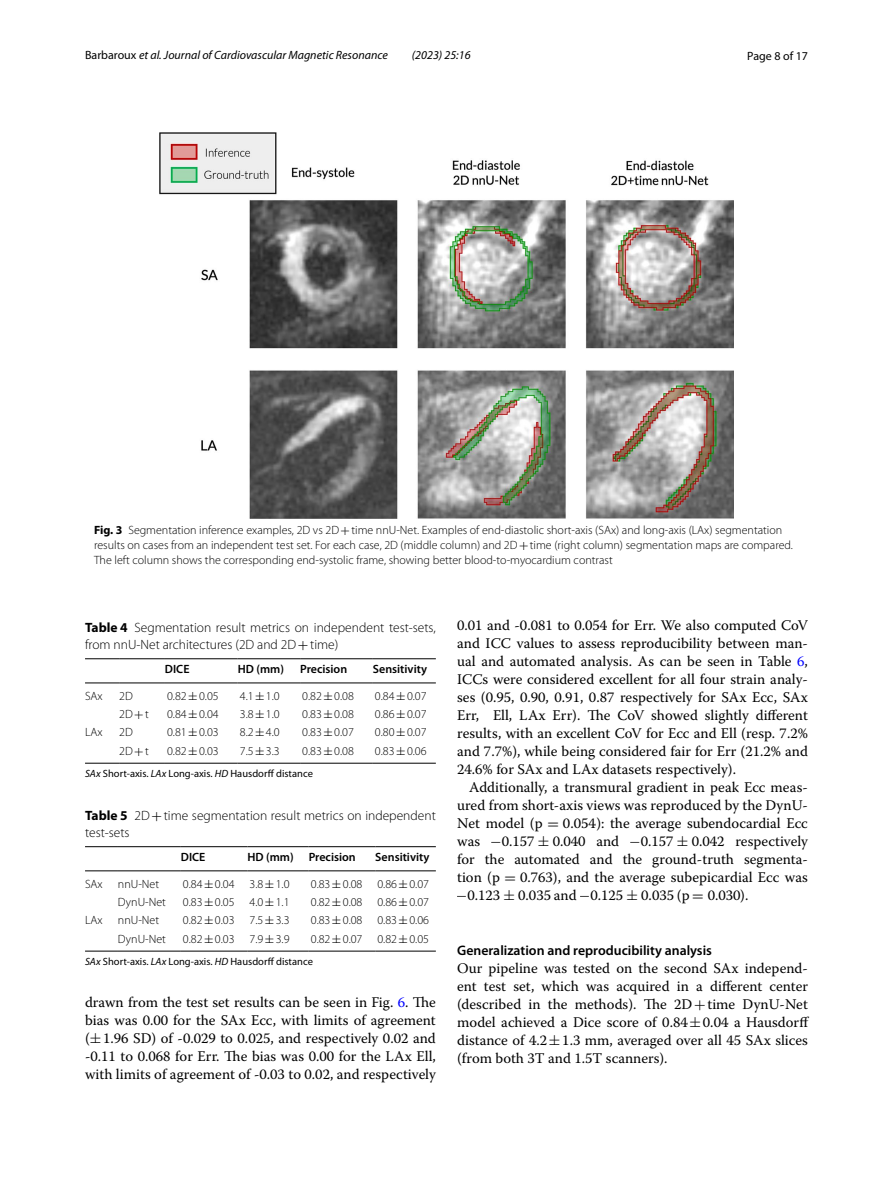
<style>
.page{position:relative;width:893px;height:1187px;background:#fff}
.page>*{position:absolute;margin:0;border:0;box-sizing:border-box;transform-origin:0 0}
.t1{font:14.7px/18px "Warnock Pro";color:#000;text-align:justify}
.t2{font:14.7px "Warnock Pro Regular 24";color:#000}
.t3{font:600 13.8px "Myriad Pro";color:#000}
.t4{font:300 13.5px/16.5px "Myriad Pro";color:#000}
.t5{font:300 12px/15px "Myriad Pro";color:#000}
.t6{font:italic 12px "Myriad Pro";color:#000}
.t7{font:600 12px "Myriad Pro";color:#000}
.t8{font:12px "Myriad Pro";color:#000}
.t9{font:10.5px "Myriad Pro";color:#000}
.s1{font-style:normal}
.s2{font-weight:700}
.s3{font-family:"MTSY";font-weight:400}
.s4{font-style:italic}
.s5{color:#00f}
.s6{font-family:"MTSY"}
.s7{font-family:"MTSYN16"}
.s8{font-family:"Warnock Pro Regular 27"}
.s9{font-family:"MTSYN17"}
.s10{font-family:"Warnock Pro Regular 28"}
.s11{font-family:"MTSYN18"}
.s12{font-family:"Warnock Pro Regular 29"}
.s13{font-family:"MTSYN12"}
.s14{font-family:"Warnock Pro Regular 23"}
.s15{font-family:"MTSYN13"}
.s16{font-family:"Warnock Pro"}
.s17{font-family:"MTSYN14"}
.s18{font-family:"Warnock Pro Regular 25"}
.s19{font-family:"MTSYN15"}
.s20{font-family:"Warnock Pro Regular 26"}
</style>
<div class="page">
<img style="left:159px;top:133px;width:574px;height:385px">
<hr style="left:85px;top:658px;width:34px;height:1px;background:#000">
<hr style="left:85px;top:682px;width:34px;height:1px;background:#000">
<hr style="left:119px;top:658px;width:46px;height:1px;background:#000">
<hr style="left:119px;top:682px;width:46px;height:1px;background:#000">
<hr style="left:165px;top:658px;width:73px;height:1px;background:#000">
<hr style="left:165px;top:682px;width:73px;height:1px;background:#000">
<hr style="left:238px;top:658px;width:62px;height:1px;background:#000">
<hr style="left:238px;top:682px;width:62px;height:1px;background:#000">
<hr style="left:300px;top:658px;width:73px;height:1px;background:#000">
<hr style="left:300px;top:682px;width:73px;height:1px;background:#000">
<hr style="left:373px;top:658px;width:63px;height:1px;background:#000">
<hr style="left:373px;top:682px;width:63px;height:1px;background:#000">
<hr style="left:85px;top:762px;width:34px;height:1px;background:#000">
<hr style="left:119px;top:762px;width:46px;height:1px;background:#000">
<hr style="left:165px;top:762px;width:73px;height:1px;background:#000">
<hr style="left:238px;top:762px;width:62px;height:1px;background:#000">
<hr style="left:300px;top:762px;width:73px;height:1px;background:#000">
<hr style="left:373px;top:762px;width:63px;height:1px;background:#000">
<hr style="left:85px;top:846px;width:33px;height:1px;background:#000">
<hr style="left:85px;top:870px;width:33px;height:1px;background:#000">
<hr style="left:118px;top:846px;width:63px;height:1px;background:#000">
<hr style="left:118px;top:870px;width:63px;height:1px;background:#000">
<hr style="left:181px;top:846px;width:66px;height:1px;background:#000">
<hr style="left:181px;top:870px;width:66px;height:1px;background:#000">
<hr style="left:247px;top:846px;width:62px;height:1px;background:#000">
<hr style="left:247px;top:870px;width:62px;height:1px;background:#000">
<hr style="left:309px;top:846px;width:66px;height:1px;background:#000">
<hr style="left:309px;top:870px;width:66px;height:1px;background:#000">
<hr style="left:375px;top:846px;width:61px;height:1px;background:#000">
<hr style="left:375px;top:870px;width:61px;height:1px;background:#000">
<hr style="left:85px;top:950px;width:33px;height:1px;background:#000">
<hr style="left:118px;top:950px;width:63px;height:1px;background:#000">
<hr style="left:181px;top:950px;width:66px;height:1px;background:#000">
<hr style="left:247px;top:950px;width:62px;height:1px;background:#000">
<hr style="left:309px;top:950px;width:66px;height:1px;background:#000">
<hr style="left:375px;top:950px;width:61px;height:1px;background:#000">
<p class="t6" style="left:85px;top:48px;width:304px"><span class="s1">Barbaroux</span> et al. Journal of Cardiovascular Magnetic Resonance</p>
<p class="t6" style="left:412px;top:48px;width:60px">(2023) 25:16</p>
<p class="t8" style="left:747px;top:48px;width:62px">Page 8 of 17</p>
<p class="t5" style="left:94px;top:522px;width:700px"><span class="s2">Fig. 3</span> Segmentation inference examples, 2D vs 2D<span class="s3">+</span>time nnU-Net. Examples of end-diastolic short-axis (SAx) and long-axis (LAx) segmentation results on cases from an independent test set. For each case, 2D (middle column) and 2D<span class="s3">+</span>time (right column) segmentation maps are compared.<br>The left column shows the corresponding end-systolic frame, showing better blood-to-myocardium contrast</p>
<p class="t4" style="left:85px;top:619px;width:352px"><span class="s2">Table 4</span> Segmentation result metrics on independent test-sets, from nnU-Net architectures (2D and 2D<span class="s3">+</span>time)</p>
<p class="t7" style="left:165px;top:661px;width:26px">DICE</p>
<p class="t7" style="left:238px;top:661px;width:48px">HD (mm)</p>
<p class="t7" style="left:300px;top:661px;width:49px">Precision</p>
<p class="t7" style="left:373px;top:661px;width:56px">Sensitivity</p>
<p class="t5" style="left:85px;top:688px;width:19px">SAx</p>
<p class="t5" style="left:119px;top:688px;width:15px">2D</p>
<p class="t5" style="left:167px;top:688px;width:53px">0.82<span class="s3">±</span>0.05</p>
<p class="t5" style="left:240px;top:688px;width:41px">4.1<span class="s3">±</span>1.0</p>
<p class="t5" style="left:302px;top:688px;width:53px">0.82<span class="s3">±</span>0.08</p>
<p class="t5" style="left:375px;top:688px;width:53px">0.84<span class="s3">±</span>0.07</p>
<p class="t5" style="left:119px;top:707px;width:31px">2D<span class="s3">+</span>t</p>
<p class="t5" style="left:167px;top:707px;width:53px">0.84<span class="s3">±</span>0.04</p>
<p class="t5" style="left:240px;top:707px;width:41px">3.8<span class="s3">±</span>1.0</p>
<p class="t5" style="left:302px;top:707px;width:53px">0.83<span class="s3">±</span>0.08</p>
<p class="t5" style="left:375px;top:707px;width:53px">0.86<span class="s3">±</span>0.07</p>
<p class="t5" style="left:85px;top:725px;width:19px">LAx</p>
<p class="t5" style="left:119px;top:725px;width:15px">2D</p>
<p class="t5" style="left:167px;top:725px;width:53px">0.81<span class="s3">±</span>0.03</p>
<p class="t5" style="left:240px;top:725px;width:41px">8.2<span class="s3">±</span>4.0</p>
<p class="t5" style="left:302px;top:725px;width:53px">0.83<span class="s3">±</span>0.07</p>
<p class="t5" style="left:375px;top:725px;width:53px">0.80<span class="s3">±</span>0.07</p>
<p class="t5" style="left:119px;top:743px;width:31px">2D<span class="s3">+</span>t</p>
<p class="t5" style="left:167px;top:743px;width:53px">0.82<span class="s3">±</span>0.03</p>
<p class="t5" style="left:240px;top:743px;width:41px">7.5<span class="s3">±</span>3.3</p>
<p class="t5" style="left:302px;top:743px;width:53px">0.83<span class="s3">±</span>0.08</p>
<p class="t5" style="left:375px;top:743px;width:53px">0.83<span class="s3">±</span>0.06</p>
<p class="t9" style="left:85px;top:767px;width:229px"><span class="s4">SAx</span> Short-axis. <span class="s4">LAx</span> Long-axis. <span class="s4">HD</span> Hausdorff distance</p>
<p class="t4" style="left:85px;top:807px;width:352px"><span class="s2">Table 5</span> 2D<span class="s3">+</span>time segmentation result metrics on independent test-sets</p>
<p class="t7" style="left:181px;top:849px;width:26px">DICE</p>
<p class="t7" style="left:247px;top:849px;width:110px">HD (mm) Precision</p>
<p class="t7" style="left:375px;top:849px;width:56px">Sensitivity</p>
<p class="t5" style="left:85px;top:876px;width:19px">SAx</p>
<p class="t5" style="left:118px;top:876px;width:43px">nnU-Net</p>
<p class="t5" style="left:183px;top:876px;width:108px">0.84<span class="s3">±</span>0.04 3.8<span class="s3">±</span>1.0</p>
<p class="t5" style="left:311px;top:876px;width:120px">0.83<span class="s3">±</span>0.08 0.86<span class="s3">±</span>0.07</p>
<p class="t5" style="left:118px;top:894px;width:49px">DynU-Net</p>
<p class="t5" style="left:183px;top:894px;width:108px">0.83<span class="s3">±</span>0.05 4.0<span class="s3">±</span>1.1</p>
<p class="t5" style="left:311px;top:894px;width:120px">0.82<span class="s3">±</span>0.08 0.86<span class="s3">±</span>0.07</p>
<p class="t5" style="left:85px;top:913px;width:19px">LAx</p>
<p class="t5" style="left:118px;top:912px;width:43px">nnU-Net</p>
<p class="t5" style="left:183px;top:912px;width:108px">0.82<span class="s3">±</span>0.03 7.5<span class="s3">±</span>3.3</p>
<p class="t5" style="left:311px;top:912px;width:120px">0.83<span class="s3">±</span>0.08 0.83<span class="s3">±</span>0.06</p>
<p class="t5" style="left:118px;top:931px;width:49px">DynU-Net</p>
<p class="t5" style="left:183px;top:931px;width:108px">0.82<span class="s3">±</span>0.03 7.9<span class="s3">±</span>3.9</p>
<p class="t5" style="left:311px;top:931px;width:120px">0.82<span class="s3">±</span>0.07 0.82<span class="s3">±</span>0.05</p>
<p class="t9" style="left:85px;top:955px;width:229px"><span class="s4">SAx</span> Short-axis. <span class="s4">LAx</span> Long-axis. <span class="s4">HD</span> Hausdorff distance</p>
<p class="t1" style="left:85px;top:993px;width:352px">drawn from the test set results can be seen in Fig. <span class="s5">6</span>. The bias was 0.00 for the SAx Ecc, with limits of agreement (<span class="s6">±</span>1.96 SD) of -0.029 to 0.025, and respectively 0.02 and -0.11 to 0.068 for Err. The bias was 0.00 for the LAx Ell, with limits of agreement of -0.03 to 0.02, and respectively</p>
<p class="t1" style="left:457px;top:616px;width:352px">0.01 and -0.081 to 0.054 for Err. We also computed CoV and ICC values to assess reproducibility between man&shy;ual and automated analysis. As can be seen in Table <span class="s5">6</span>, ICCs were considered excellent for all four strain analy&shy;ses (0.95, 0.90, 0.91, 0.87 respectively for SAx Ecc, SAx Err, Ell, LAx Err). The CoV showed slightly different results, with an excellent CoV for Ecc and Ell (resp. 7.2% and 7.7%), while being considered fair for Err (21.2% and 24.6% for SAx and LAx datasets respectively).</p>
<p class="t1" style="left:457px;top:778px;width:352px;text-indent:12px">Additionally, a transmural gradient in peak Ecc meas&shy;ured from short-axis views was reproduced by the DynU-Net model (p <span class="s7">=</span> <span class="s8">0.054</span>): the average subendocardial Ecc was <span class="s9">−</span><span class="s10">0.157</span> <span class="s9">±</span> <span class="s10">0.040</span> and <span class="s11">−</span><span class="s12">0.157</span> <span class="s11">±</span> <span class="s12">0.042</span> respectively for the automated and the ground-truth segmenta&shy;tion (p <span class="s13">=</span> <span class="s14">0.763</span>), and the average subepicardial Ecc was</p>
<p class="t2" style="left:456px;top:886px;width:294px"><span class="s15">−</span>0.123 <span class="s15">±</span> 0.035 <span class="s16">and</span> <span class="s17">−</span><span class="s18">0.125</span> <span class="s17">±</span> <span class="s18">0.035</span> <span class="s16">(p</span> <span class="s19">=</span> <span class="s20">0.030</span><span class="s16">).</span></p>
<p class="t3" style="left:457px;top:941px;width:256px">Generalization and reproducibility analysis</p>
<p class="t1" style="left:457px;top:959px;width:353px">Our pipeline was tested on the second SAx independ&shy;ent test set, which was acquired in a different center (described in the methods). The 2D<span class="s6">+</span>time DynU-Net model achieved a Dice score of 0.84<span class="s6">±</span>0.04 a Hausdorff distance of 4.2<span class="s6">±</span>1.3 mm, averaged over all 45 SAx slices (from both 3T and 1.5T scanners).</p>
</div>
